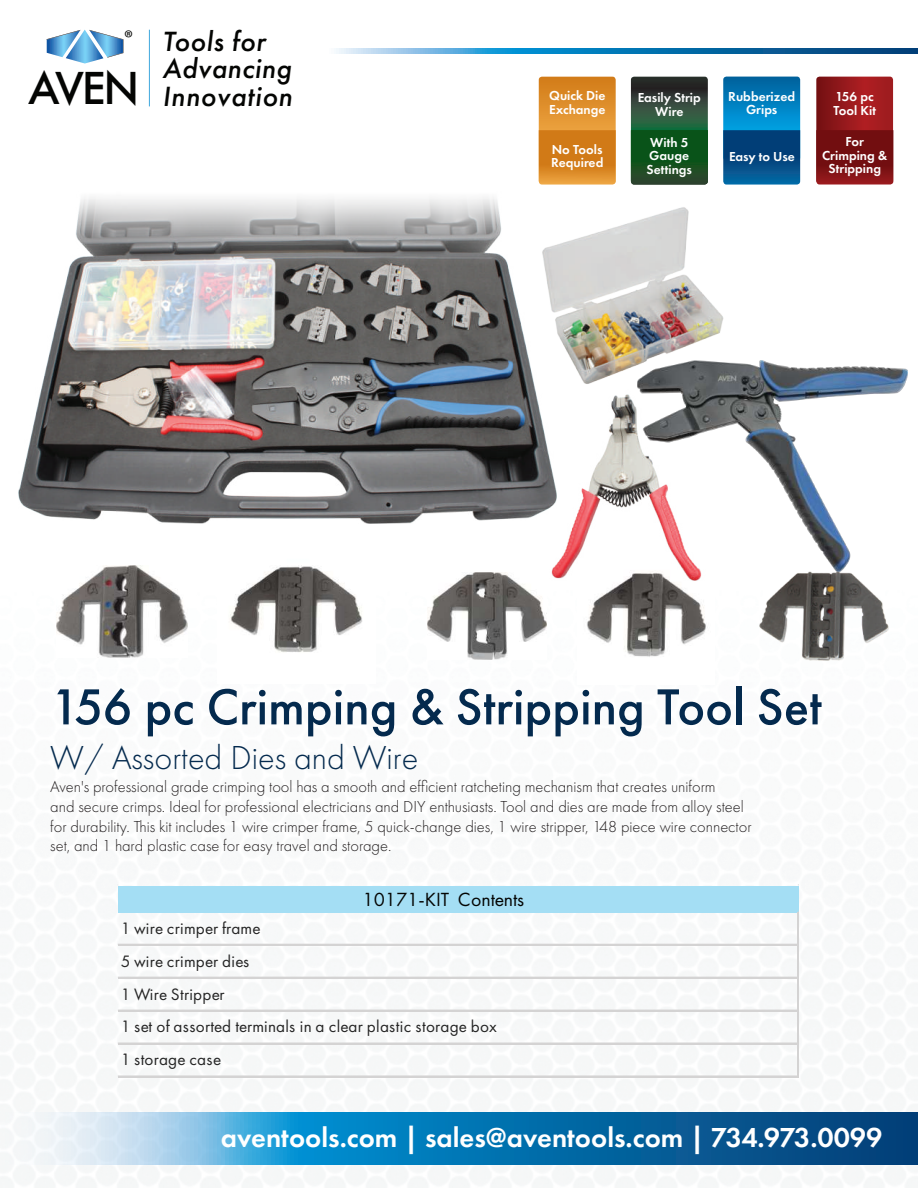
<style>
.page{position:relative;width:918px;height:1188px;background:#fff}
.page>*{position:absolute;margin:0;border:0;box-sizing:border-box;transform-origin:0 0}
.t1{font:500 52.5px "Futura PT";color:#042a4e}
.t2{font:300 34.5px "Futura PT";color:#042a4e}
.t3{font:italic 500 28.95px "Futura PT";letter-spacing:.02em;color:#040503}
.t4{font:600 28.5px "Futura PT";color:#fff}
.t5{font:21.45px "Myriad Pro";color:#040503}
.t6{font:19.8px "Futura PT";color:#040503}
.t7{font:17.1px/33px "Futura PT";letter-spacing:.01em;color:#242424}
.t8{font:300 16.5px/19.8px "Futura PT";color:#231f20}
.t9{font:600 13.5px/13.5px "Futura PT";color:#fff}
.s1{font-style:normal;font-size:48.15px}
</style>
<div class="page">
<img style="left:1px;top:523px;width:917px;height:665px">
<svg style="left:539px;top:77px;width:77px;height:108px;background:#da8826"></svg>
<svg style="left:723px;top:77px;width:77px;height:108px;background:#0365a1"></svg>
<svg style="left:816px;top:77px;width:77px;height:108px;background:#891619"></svg>
<hr style="left:149px;top:30px;width:1px;height:76px;background:#3da7dd">
<svg style="left:46px;top:30px;width:78px;height:34px"></svg>
<svg style="left:336px;top:49px;width:582px;height:4px;background:#2780b6"></svg>
<svg style="left:1px;top:1113px;width:917px;height:51px;background:#3688b9"></svg>
<img style="left:557px;top:207px;width:167px;height:172px">
<img style="left:218px;top:537px;width:158px;height:146px">
<img style="left:577px;top:596px;width:137px;height:88px">
<img style="left:427px;top:572px;width:120px;height:88px">
<img style="left:759px;top:571px;width:129px;height:89px">
<img style="left:56px;top:565px;width:131px;height:92px">
<div style="left:118px;top:886px;width:681px;height:27px;background:#a4def4"></div>
<hr style="left:797px;top:913px;width:1px;height:164px;background:#d4d3d3">
<hr style="left:798px;top:913px;width:1px;height:164px;background:#d4d3d3">
<hr style="left:118px;top:944px;width:681px;height:2px;background:#d4d3d3">
<hr style="left:118px;top:977px;width:681px;height:1px;background:#d4d3d3">
<hr style="left:118px;top:1010px;width:681px;height:1px;background:#d4d3d3">
<hr style="left:118px;top:1043px;width:681px;height:1px;background:#d4d3d3">
<hr style="left:118px;top:1076px;width:681px;height:1px;background:#d4d3d3">
<svg style="left:631px;top:77px;width:77px;height:108px;background:#204b2b"></svg>
<img style="left:463px;top:379px;width:326px;height:217px">
<img style="left:637px;top:360px;width:271px;height:211px">
<img style="left:18px;top:197px;width:539px;height:326px">
<h3 class="t3" style="left:162px;top:23px;width:104px">Tools for</h3>
<h3 class="t3" style="left:162px;top:51px;width:131px">Advancing</h3>
<h3 class="t5" style="left:124px;top:25px;width:10px">®</h3>
<h3 class="t3" style="left:28px;top:78px;width:265px"><span class="s1">AVEN</span> Innovation</h3>
<p class="t9" style="left:549px;top:89px;width:58px">Quick Die<br>Exchange</p>
<p class="t9" style="left:638px;top:91px;width:65px;text-align:center">Easily Strip<br>Wire</p>
<p class="t9" style="left:647px;top:135px;width:47px">With 5<br>Gauge<br>Settings</p>
<p class="t9" style="left:551px;top:143px;width:54px">No Tools<br>Required</p>
<p class="t9" style="left:728px;top:89px;width:68px;text-align:center">Rubberized<br>Grips</p>
<p class="t9" style="left:833px;top:90px;width:44px">156 pc<br>Tool Kit</p>
<p class="t9" style="left:822px;top:135px;width:67px;text-align:center">For<br>Crimping &amp;<br>Stripping</p>
<p class="t9" style="left:729px;top:150px;width:67px">Easy to Use</p>
<h1 class="t1" style="left:50px;top:675px;width:773px">156 pc Crimping &amp; Stripping Tool Set</h1>
<h2 class="t2" style="left:50px;top:738px;width:370px">W/ Assorted Dies and Wire</h2>
<p class="t8" style="left:50px;top:777px;width:703px">Aven's professional grade crimping tool has a smooth and efficient ratcheting mechanism that creates uniform<br>and secure crimps. Ideal for professional electricians and DIY enthusiasts. Tool and dies are made from alloy steel for durability. This kit includes 1 wire crimper frame, 5 quick-change dies, 1 wire stripper, 148 piece wire connector set, and 1 hard plastic case for easy travel and storage.</p>
<p class="t6" style="left:362px;top:888px;width:163px">10171-KIT Contents</p>
<p class="t7" style="left:121px;top:911px;width:378px">1 wire crimper frame<br>5 wire crimper dies<br>1 Wire Stripper<br>1 set of assorted terminals in a clear plastic storage box<br>1 storage case</p>
<h3 class="t4" style="left:221px;top:1119px;width:663px">aventools.com | sales@aventools.com | 734.973.0099</h3>
</div>
